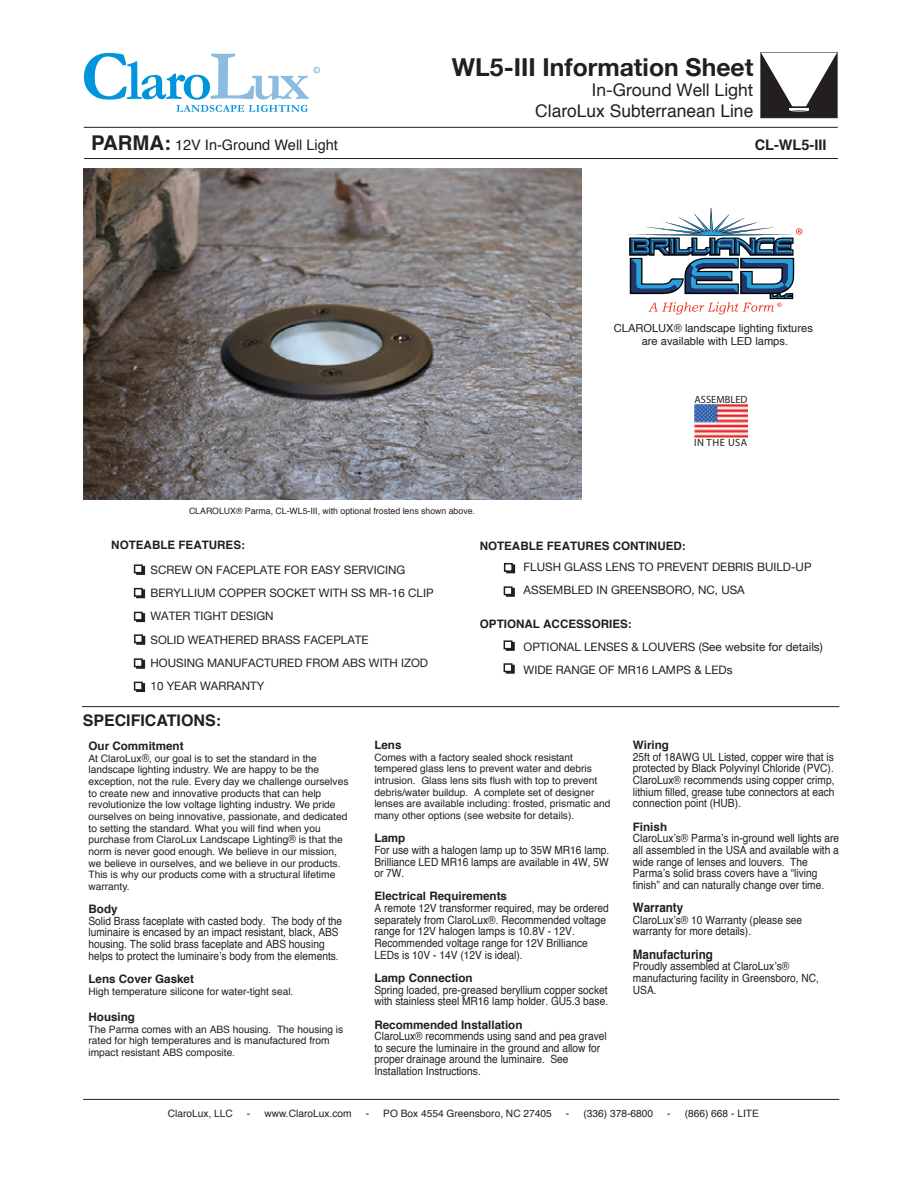
<style>
.page{position:relative;width:918px;height:1188px;background:#fff}
.page>*{position:absolute;margin:0;border:0;box-sizing:border-box;transform-origin:0 0}
.t1{font:700 24.75px "Helvetica Neue";color:#231f20}
.t2{font:17.4px "Helvetica";color:#231f20}
.t3{font:17.4px "Helvetica Neue";color:#231f20}
.t4{font:700 16.05px "Helvetica";color:#231f20}
.t5{font:14.55px "Helvetica";color:#231f20}
.t6{font:700 14.55px "Helvetica";color:#231f20}
.t7{font:700 12.9px "Helvetica";color:#231f20;scale:.9 1}
.t8{font:11.7px/23.2px "Helvetica Neue";color:#231f20}
.t9{font:700 11.7px "Helvetica";color:#231f20}
.t10{font:11.25px/11.7px "Helvetica";color:#231f20;scale:.9 1}
.t11{font:11.1px/13.5px "Helvetica";color:#231f20;text-align:center}
.t12{font:10.5px "Myriad Pro";color:#231f20}
.t13{font:10.2px/11.7px "Helvetica";color:#231f20}
.t14{font:8.7px "Helvetica";color:#231f20}
.t15{font:5.25px "Myriad";color:#8bbcdf}
.s1{font-weight:700;font-size:20.4px}
.s2{font-size:11.25px}
</style>
<div class="page">
<hr style="left:82px;top:706px;width:757px;height:1px;background:#231f20">
<hr style="left:83px;top:1099px;width:756px;height:1px;background:#231f20">
<svg style="left:84px;top:53px;width:236px;height:59px"></svg>
<div style="left:506px;top:564px;width:9px;height:9px;background:#231f20;border:2px solid #231f20"></div>
<div style="left:504px;top:563px;width:9px;height:9px;background:#fff;border:2px solid #231f20"></div>
<svg style="left:136px;top:566px;width:9px;height:9px"></svg>
<div style="left:134px;top:564px;width:9px;height:9px;background:#fff;border:2px solid #231f20"></div>
<div style="left:136px;top:589px;width:9px;height:9px;background:#231f20;border:2px solid #231f20"></div>
<div style="left:134px;top:588px;width:9px;height:9px;background:#fff;border:2px solid #231f20"></div>
<div style="left:136px;top:613px;width:9px;height:9px;background:#231f20;border:2px solid #231f20"></div>
<div style="left:134px;top:612px;width:9px;height:9px;background:#fff;border:2px solid #231f20"></div>
<svg style="left:136px;top:636px;width:9px;height:9px"></svg>
<div style="left:134px;top:634px;width:9px;height:9px;background:#fff;border:2px solid #231f20"></div>
<svg style="left:136px;top:660px;width:9px;height:9px"></svg>
<div style="left:134px;top:658px;width:9px;height:9px;background:#fff;border:2px solid #231f20"></div>
<div style="left:136px;top:683px;width:9px;height:9px;background:#231f20;border:2px solid #231f20"></div>
<div style="left:134px;top:682px;width:9px;height:9px;background:#fff;border:2px solid #231f20"></div>
<svg style="left:506px;top:642px;width:9px;height:9px"></svg>
<div style="left:504px;top:640px;width:9px;height:9px;background:#fff;border:2px solid #231f20"></div>
<hr style="left:84px;top:158px;width:754px;height:1px;background:#231f20">
<hr style="left:84px;top:127px;width:754px;height:1px;background:#231f20">
<svg style="left:506px;top:665px;width:9px;height:9px"></svg>
<div style="left:504px;top:663px;width:9px;height:9px;background:#fff;border:2px solid #231f20"></div>
<svg style="left:628px;top:208px;width:174px;height:107px"></svg>
<div style="left:760px;top:52px;width:78px;height:66px;background:#231f20;border:1px solid #231f20"></div>
<svg style="left:761px;top:53px;width:76px;height:61px"></svg>
<svg style="left:506px;top:588px;width:9px;height:9px"></svg>
<div style="left:504px;top:586px;width:9px;height:9px;background:#fff;border:2px solid #231f20"></div>
<img style="left:694px;top:404px;width:54px;height:34px">
<img style="left:84px;top:168px;width:497px;height:332px">
<p class="t15" style="left:315px;top:67px;width:4px">R</p>
<p class="t5" style="left:91px;top:134px;width:248px"><span class="s1">PARMA:</span> 12V In-Ground Well Light</p>
<h1 class="t1" style="left:452px;top:47px;width:303px">WL5-III Information Sheet</h1>
<h2 class="t3" style="left:592px;top:78px;width:163px">In-Ground Well Light</h2>
<h2 class="t2" style="left:535px;top:98px;width:220px">ClaroLux Subterranean Line</h2>
<p class="t6" style="left:755px;top:133px;width:73px">CL-WL5-III</p>
<p class="t11" style="left:614px;top:322px;width:201px">CLAROLUX® landscape lighting fixtures are available with LED lamps.</p>
<p class="t12" style="left:695px;top:393px;width:54px">ASSEMBLED</p>
<p class="t12" style="left:694px;top:436px;width:55px">IN THE USA</p>
<p class="t14" style="left:189px;top:505px;width:287px">CLAROLUX® Parma, CL-WL5-III, with optional frosted lens shown above.</p>
<p class="t9" style="left:111px;top:536px;width:135px">NOTEABLE FEATURES:</p>
<p class="t8" style="left:151px;top:559px;width:285px">SCREW ON FACEPLATE FOR EASY SERVICING<br>BERYLLIUM COPPER SOCKET WITH SS MR-16 CLIP<br>WATER TIGHT DESIGN<br>SOLID WEATHERED BRASS FACEPLATE<br>HOUSING MANUFACTURED FROM ABS WITH IZOD<br>10 YEAR WARRANTY</p>
<p class="t8" style="left:524px;top:556px;width:289px">FLUSH GLASS LENS TO PREVENT DEBRIS BUILD-UP<br>ASSEMBLED IN GREENSBORO, NC, USA</p>
<p class="t9" style="left:480px;top:536px;width:208px">NOTEABLE FEATURES CONTINUED:</p>
<p class="t9" style="left:480px;top:615px;width:153px">OPTIONAL ACCESSORIES:</p>
<p class="t8" style="left:524px;top:635px;width:301px">OPTIONAL LENSES &amp; LOUVERS (See website for details)<br>WIDE RANGE OF MR16 LAMPS &amp; LEDs</p>
<h3 class="t4" style="left:83px;top:707px;width:140px">SPECIFICATIONS:</h3>
<p class="t9" style="left:89px;top:737px;width:97px">Our Commitment</p>
<p class="t13" style="left:89px;top:753px;width:261px">At ClaroLux<span class="s2">®</span>, our goal is to set the standard in the landscape lighting industry. We are happy to be the exception, not the rule. Every day we challenge ourselves to create new and innovative products that can help revolutionize the low voltage lighting industry. We pride ourselves on being innovative, passionate, and dedicated to setting the standard. What you will find when you purchase from ClaroLux Landscape Lighting<span class="s2">®</span> is that the norm is never good enough. We believe in our mission, we believe in ourselves, and we believe in our products.<br>This is why our products come with a structural lifetime warranty.</p>
<p class="t9" style="left:89px;top:900px;width:31px">Body</p>
<p class="t10" style="left:89px;top:915px;width:283px">Solid Brass faceplate with casted body. The body of the luminaire is encased by an impact resistant, black, ABS housing. The solid brass faceplate and ABS housing helps to protect the luminaire’s body from the elements.</p>
<p class="t9" style="left:89px;top:970px;width:107px">Lens Cover Gasket</p>
<p class="t13" style="left:89px;top:986px;width:206px">High temperature silicone for water-tight seal.</p>
<p class="t9" style="left:89px;top:1007px;width:48px">Housing</p>
<p class="t13" style="left:89px;top:1023px;width:256px">The Parma comes with an ABS housing. The housing is rated for high temperatures and is manufactured from impact resistant ABS composite.</p>
<p class="t9" style="left:374px;top:736px;width:29px">Lens</p>
<p class="t13" style="left:374px;top:752px;width:238px">Comes with a factory sealed shock resistant tempered glass lens to prevent water and debris intrusion. Glass lens sits flush with top to prevent debris/water buildup. A complete set of designer lenses are available including: frosted, prismatic and many other options (see website for details).</p>
<p class="t9" style="left:374px;top:829px;width:33px">Lamp</p>
<p class="t10" style="left:374px;top:844px;width:263px;text-align:justify">For use with a halogen lamp up to 35W MR16 lamp.<br>Brilliance LED MR16 lamps are available in 4W, 5W or 7W.</p>
<p class="t9" style="left:374px;top:887px;width:134px">Electrical Requirements</p>
<p class="t10" style="left:374px;top:903px;width:262px">A remote 12V transformer required, may be ordered separately from ClaroLux®. Recommended voltage range for 12V halogen lamps is 10.8V - 12V.<br>Recommended voltage range for 12V Brilliance LEDs is 10V - 14V (12V is ideal).</p>
<p class="t9" style="left:374px;top:968px;width:100px">Lamp Connection</p>
<p class="t10" style="left:374px;top:984px;width:261px">Spring loaded, pre-greased beryllium copper socket with stainless steel MR16 lamp holder. GU5.3 base.</p>
<p class="t9" style="left:374px;top:1015px;width:150px">Recommended Installation</p>
<p class="t10" style="left:374px;top:1031px;width:260px">ClaroLux® recommends using sand and pea gravel to secure the luminaire in the ground and allow for proper drainage around the luminaire. See Installation Instructions.</p>
<p class="t9" style="left:633px;top:736px;width:38px">Wiring</p>
<p class="t10" style="left:633px;top:751px;width:226px;text-align:justify">25ft of 18AWG UL Listed, copper wire that is protected by Black Polyvinyl Chloride (PVC).<br>ClaroLux® recommends using copper crimp, lithium filled, grease tube connectors at each connection point (HUB).</p>
<p class="t9" style="left:633px;top:817px;width:36px">Finish</p>
<p class="t10" style="left:633px;top:833px;width:231px">ClaroLux’s® Parma’s in-ground well lights are all assembled in the USA and available with a wide range of lenses and louvers. The Parma’s solid brass covers have a “living finish” and can naturally change over time.</p>
<p class="t7" style="left:633px;top:897px;width:58px">Warranty</p>
<p class="t10" style="left:633px;top:914px;width:190px">ClaroLux’s® 10 Warranty (please see warranty for more details).</p>
<p class="t7" style="left:633px;top:944px;width:91px">Manufacturing</p>
<p class="t10" style="left:633px;top:961px;width:208px">Proudly assembled at ClaroLux’s® manufacturing facility in Greensboro, NC,<br>USA.</p>
<p class="t13" style="left:168px;top:1108px;width:67px">ClaroLux, LLC</p>
<p class="t13" style="left:247px;top:1108px;width:106px">- www.ClaroLux.com</p>
<p class="t13" style="left:366px;top:1108px;width:188px">- PO Box 4554 Greensboro, NC 27405</p>
<p class="t13" style="left:566px;top:1108px;width:89px">- (336) 378-6800</p>
<p class="t13" style="left:667px;top:1108px;width:93px">- (866) 668 - LITE</p>
</div>
